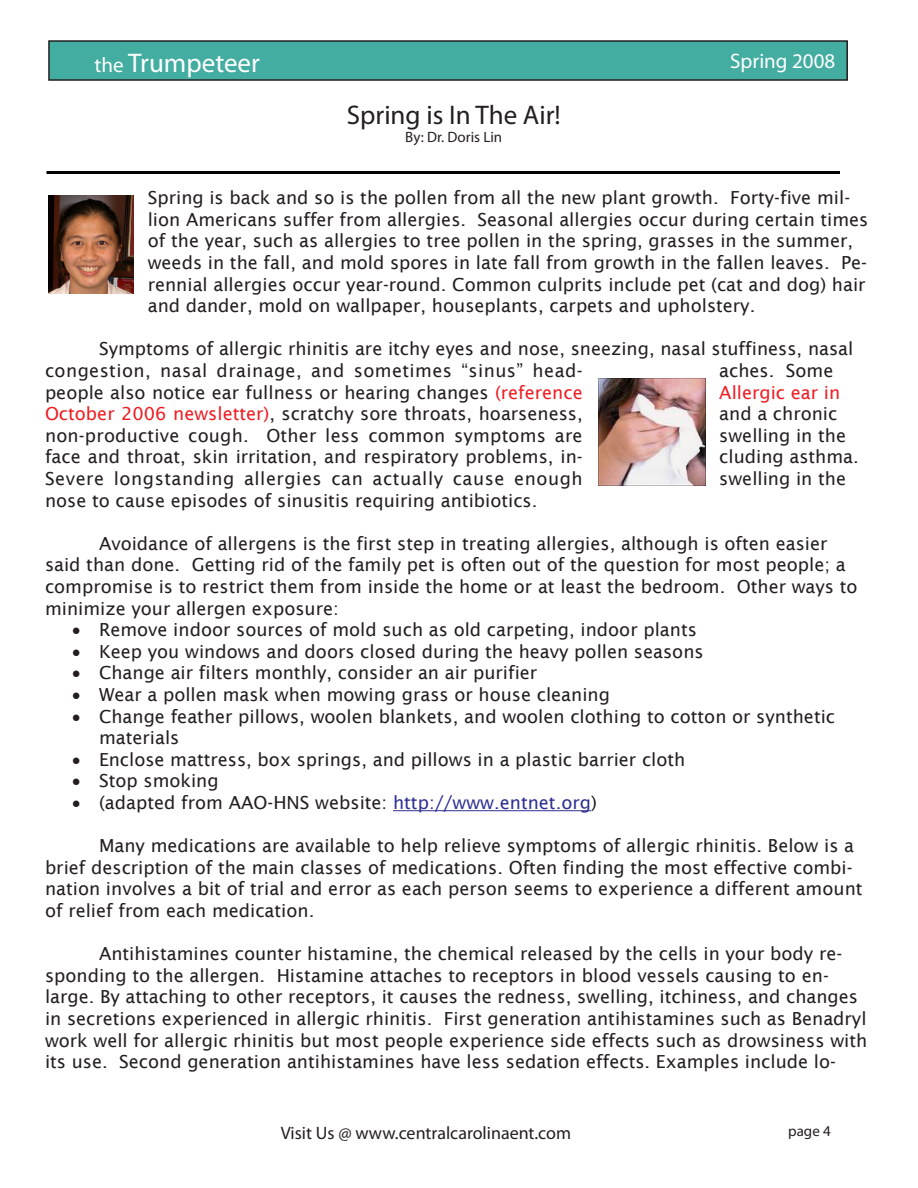
<style>
.page{position:relative;width:918px;height:1188px;background:#fff}
.page>*{position:absolute;margin:0;border:0;box-sizing:border-box;transform-origin:0 0}
.t1{font:27px "Myriad Pro";color:#fff}
.t2{font:27px "Myriad Pro";color:#231f20}
.t3{font:21px "Myriad Pro";color:#fff}
.t4{font:18px/21.6px "Lucida Sans";color:#231f20}
.t5{font:18px "Lucida Sans";letter-spacing:.03em;color:#231f20}
.t6{font:18px "Myriad Pro";color:#231f20}
.t7{font:18px "Lucida Sans";color:#ee1d23}
.t8{font:15px "Myriad Pro";color:#231f20}
.s1{font-size:21px}
.s2{color:#ee1d23}
.s3{color:#2e3092}
</style>
<div class="page">
<hr style="left:393px;top:810px;width:198px;height:1px;background:#2e3092">
<div style="left:49px;top:41px;width:798px;height:39px;background:#44ada1"></div>
<div style="left:48px;top:40px;width:800px;height:41px;border:2px solid #231f20"></div>
<hr style="left:46px;top:171px;width:794px;height:3px;background:#000">
<img style="left:48px;top:195px;width:85px;height:99px">
<img style="left:598px;top:378px;width:108px;height:107px">
<p class="t1" style="left:99px;top:41px;width:167px"><span class="s1">the</span> Trumpeteer</p>
<p class="t3" style="left:734px;top:43px;width:107px">Spring 2007</p>
<p class="t1" style="left:94px;top:46px;width:167px"><span class="s1">the</span> Trumpeteer</p>
<p class="t3" style="left:730px;top:48px;width:107px">Spring 2008</p>
<p class="t2" style="left:347px;top:98px;width:216px">Spring is In The Air!</p>
<p class="t8" style="left:405px;top:127px;width:99px">By: Dr. Doris Lin</p>
<p class="t4" style="left:148px;top:187px;width:722px">Spring is back and so is the pollen from all the new plant growth. Forty-five mil&shy;lion Americans suffer from allergies. Seasonal allergies occur during certain times of the year, such as allergies to tree pollen in the spring, grasses in the summer, weeds in the fall, and mold spores in late fall from growth in the fallen leaves. Pe&shy;rennial allergies occur year-round. Common culprits include pet (cat and dog) hair and dander, mold on wallpaper, houseplants, carpets and upholstery.</p>
<p class="t4" style="left:45px;top:338px;width:810px;text-indent:54px">Symptoms of allergic rhinitis are itchy eyes and nose, sneezing, nasal stuffiness, nasal congestion, nasal drainage, and sometimes “sinus” head-</p>
<p class="t4" style="left:719px;top:360px;width:116px">aches. Some</p>
<p class="t4" style="left:45px;top:381px;width:539px">people also notice ear fullness or hearing changes <span class="s2">(reference</span></p>
<p class="t7" style="left:719px;top:382px;width:122px">Allergic ear in</p>
<p class="t4" style="left:45px;top:403px;width:539px"><span class="s2">October 2006 newsletter)</span>, scratchy sore throats, hoarseness,</p>
<p class="t4" style="left:719px;top:403px;width:120px">and a chronic</p>
<p class="t4" style="left:45px;top:425px;width:539px">non-productive cough. Other less common symptoms are</p>
<p class="t4" style="left:719px;top:425px;width:128px">swelling in the</p>
<p class="t4" style="left:45px;top:446px;width:539px">face and throat, skin irritation, and respiratory problems, in-</p>
<p class="t4" style="left:719px;top:446px;width:141px">cluding asthma.</p>
<p class="t5" style="left:45px;top:468px;width:539px">Severe longstanding allergies can actually cause enough</p>
<p class="t4" style="left:719px;top:468px;width:128px">swelling in the</p>
<p class="t4" style="left:45px;top:489px;width:494px">nose to cause episodes of sinusitis requiring antibiotics.</p>
<p class="t4" style="left:45px;top:533px;width:814px;text-indent:54px">Avoidance of allergens is the first step in treating allergies, although is often easier said than done. Getting rid of the family pet is often out of the question for most people; a compromise is to restrict them from inside the home or at least the bedroom. Other ways to minimize your allergen exposure:</p>
<p class="t4" style="left:72px;top:619px;width:626px">• Remove indoor sources of mold such as old carpeting, indoor plants</p>
<p class="t4" style="left:72px;top:641px;width:633px">• Keep you windows and doors closed during the heavy pollen seasons</p>
<p class="t4" style="left:72px;top:662px;width:467px">• Change air filters monthly, consider an air purifier</p>
<p class="t4" style="left:72px;top:684px;width:539px">• Wear a pollen mask when mowing grass or house cleaning</p>
<p class="t4" style="left:99px;top:705px;width:738px;text-indent:-27px">• Change feather pillows, woolen blankets, and woolen clothing to cotton or synthetic materials</p>
<p class="t4" style="left:72px;top:749px;width:615px">• Enclose mattress, box springs, and pillows in a plastic barrier cloth</p>
<p class="t4" style="left:72px;top:770px;width:148px">• Stop smoking</p>
<p class="t4" style="left:72px;top:792px;width:526px">• (adapted from AAO-HNS website: <span class="s3">http://www.entnet.org</span>)</p>
<p class="t4" style="left:45px;top:835px;width:819px;text-indent:54px">Many medications are available to help relieve symptoms of allergic rhinitis. Below is a brief description of the main classes of medications. Often finding the most effective combi&shy;nation involves a bit of trial and error as each person seems to experience a different amount of relief from each medication.</p>
<p class="t4" style="left:45px;top:943px;width:824px;text-indent:54px">Antihistamines counter histamine, the chemical released by the cells in your body re&shy;sponding to the allergen. Histamine attaches to receptors in blood vessels causing to en&shy;large. By attaching to other receptors, it causes the redness, swelling, itchiness, and changes in secretions experienced in allergic rhinitis. First generation antihistamines such as Benadryl work well for allergic rhinitis but most people experience side effects such as drowsiness with its use. Second generation antihistamines have less sedation effects. Examples include lo-</p>
<p class="t6" style="left:281px;top:1121px;width:292px">Visit Us @ www.centralcarolinaent.com</p>
<p class="t8" style="left:788px;top:1121px;width:44px">page 4</p>
</div>
